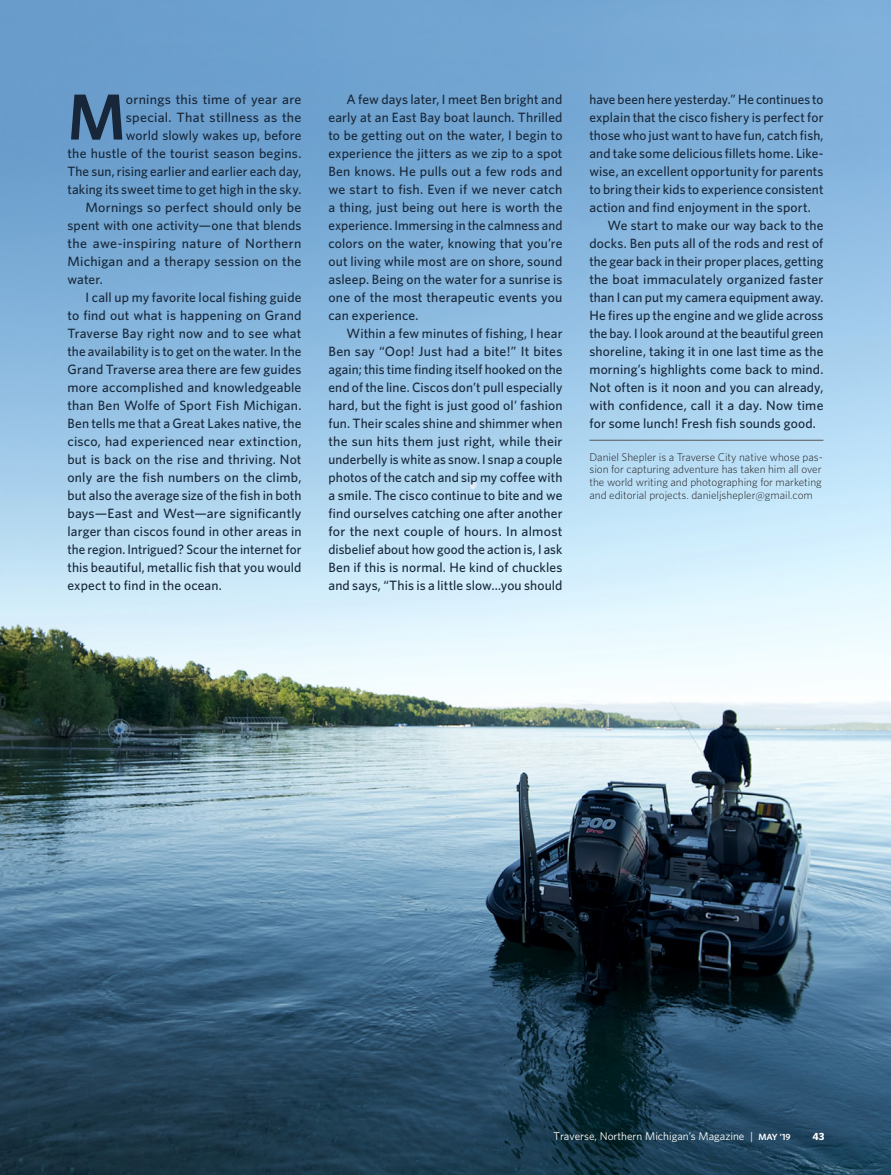
<style>
.page{position:relative;width:891px;height:1175px;background:#fff}
.page>*{position:absolute;margin:0;border:0;box-sizing:border-box;transform-origin:0 0}
.TVM_BodySans{font:600 65.1px "Whitney";color:#172739}
.TVM_BodySans-2{font:500 13.5px/18px "Whitney";letter-spacing:.01em;color:#172739;text-align:justify}
.TVM_End_Info{font:300 11.25px/12.8px "Whitney";color:#231f20}
.t1{font:11.25px "Whitney";color:#fff}
.t2{font:700 10.5px "Whitney";color:#fff}
.s1{font-weight:600;font-size:9px}
</style>
<div class="page">
<img style="left:0;top:0;width:891px;height:1174px">
<hr style="left:590px;top:440px;width:234px;height:1px;background:#57585a">
<p class="TVM_BodySans-2" style="left:68px;top:89px;width:236px;text-align:right">ornings this time of year are<br>special. That stillness as the<br>world slowly wakes up, before<br>the hustle of the tourist season begins.<br>The sun, rising earlier and earlier each day, taking its sweet time to get high in the sky.</p>
<p class="TVM_BodySans-2" style="left:68px;top:197px;width:235px;text-indent:18px">Mornings so perfect should only be spent with one activity—one that blends the awe-inspiring nature of Northern Michigan and a therapy session on the water.</p>
<p class="TVM_BodySans-2" style="left:68px;top:287px;width:236px;text-indent:18px">I call up my favorite local fishing guide to find out what is happening on Grand Traverse Bay right now and to see what the availability is to get on the water. In the Grand Traverse area there are few guides more accomplished and knowledgeable than Ben Wolfe of Sport Fish Michigan.<br>Ben tells me that a Great Lakes native, the cisco, had experienced near extinction, but is back on the rise and thriving. Not only are the fish numbers on the climb, but also the average size of the fish in both bays—East and West—are significantly larger than ciscos found in other areas in the region. Intrigued? Scour the internet for this beautiful, metallic fish that you would expect to find in the ocean.</p>
<p class="TVM_BodySans" style="left:68px;top:77px;width:60px">M</p>
<p class="TVM_BodySans-2" style="left:328px;top:89px;width:236px;text-indent:18px">A few days later, I meet Ben bright and early at an East Bay boat launch. Thrilled to be getting out on the water, I begin to experience the jitters as we zip to a spot Ben knows. He pulls out a few rods and we start to fish. Even if we never catch a thing, just being out here is worth the experience. Immersing in the calmness and colors on the water, knowing that you’re out living while most are on shore, sound asleep. Being on the water for a sunrise is one of the most therapeutic events you can experience.</p>
<p class="TVM_BodySans-2" style="left:328px;top:323px;width:236px;text-indent:18px">Within a few minutes of fishing, I hear Ben say “Oop! Just had a bite!” It bites again; this time finding itself hooked on the end of the line. Ciscos don’t pull especially hard, but the fight is just good ol’ fashion fun. Their scales shine and shimmer when the sun hits them just right, while their underbelly is white as snow. I snap a couple photos of the catch and sip my coffee with a smile. The cisco continue to bite and we find ourselves catching one after another for the next couple of hours. In almost disbelief about how good the action is, I ask Ben if this is normal. He kind of chuckles and says, “This is a little slow…you should</p>
<p class="TVM_BodySans-2" style="left:590px;top:89px;width:236px">have been here yesterday.” He continues to explain that the cisco fishery is perfect for those who just want to have fun, catch fish, and take some delicious fillets home. Like&shy;wise, an excellent opportunity for parents to bring their kids to experience consistent action and find enjoyment in the sport.</p>
<p class="TVM_BodySans-2" style="left:590px;top:215px;width:236px;text-indent:18px">We start to make our way back to the docks. Ben puts all of the rods and rest of the gear back in their proper places, getting the boat immaculately organized faster than I can put my camera equipment away.<br>He fires up the engine and we glide across the bay. I look around at the beautiful green shoreline, taking it in one last time as the morning’s highlights come back to mind.<br>Not often is it noon and you can already, with confidence, call it a day. Now time for some lunch! Fresh fish sounds good.</p>
<p class="TVM_End_Info" style="left:590px;top:450px;width:235px">Daniel Shepler is a Traverse City native whose pas&shy;sion for capturing adventure has taken him all over the world writing and photographing for marketing and editorial projects. danieljshepler@gmail.com</p>
<p class="t1" style="left:554px;top:1129px;width:239px">Traverse, Northern Michigan’s Magazine | <span class="s1">MAY ’19</span></p>
<p class="t2" style="left:812px;top:1130px;width:14px">43</p>
</div>
